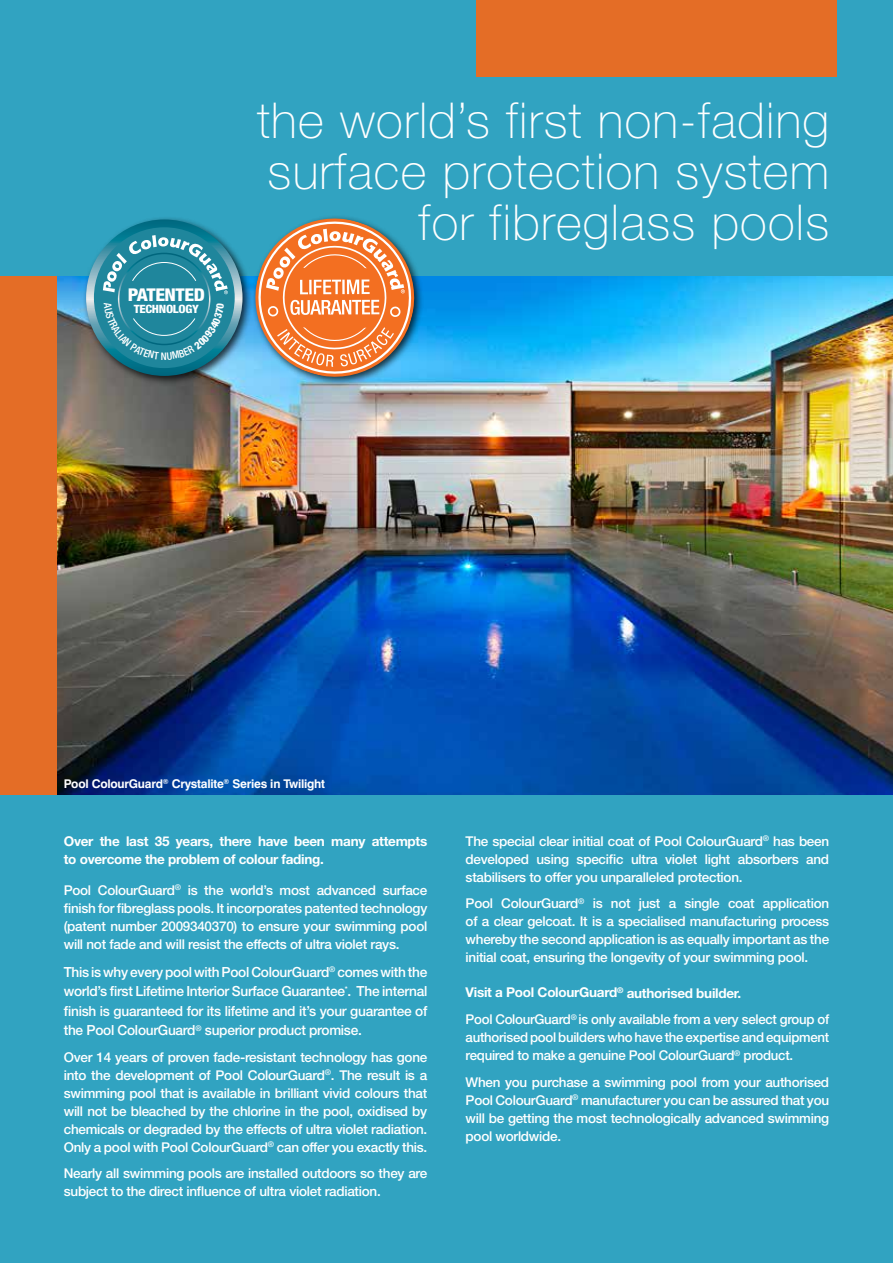
<style>
.page{position:relative;width:893px;height:1263px;background:#31a3c1}
.page>*{position:absolute;margin:0;border:0;box-sizing:border-box;transform-origin:0 0}
.t1{font:100 49.5px/51px "Helvetica Neue LT Std";letter-spacing:.025em;color:#fff;text-align:right}
.t2{font:800 condensed 17.7px "Helvetica Neue LT Std";letter-spacing:-.025em;color:#fff;scale:1.1 1}
.t3{font:500 13.95px/19.5px "Helvetica Neue LT Std";letter-spacing:-.02em;color:#fff;text-align:justify}
.t4{font:500 13.5px/18px "Helvetica Neue LT Std";letter-spacing:-.02em;color:#fff;text-align:justify}
.t5{font:700 13.5px/18px "Helvetica Neue LT Std";letter-spacing:-.02em;color:#fff}
.t6{font:700 12px "Swiss 721 BT";letter-spacing:-.02em;color:#fff}
.t7{font:800 condensed 11.4px "Helvetica Neue LT Std";letter-spacing:-.025em;color:#fff;scale:1.1 1}
.t8{font:500 condensed 10.35px "Helvetica Neue LT Std";color:#fff}
.s1{font-weight:700}
</style>
<div class="page">
<div style="left:0;top:276px;width:893px;height:519px;background:#e46d26"></div>
<img style="left:57px;top:276px;width:836px;height:519px">
<hr style="left:892px;top:0;width:1px;height:138px;background:#7ab8d0">
<div style="left:476px;top:0;width:361px;height:77px;background:#e46d26"></div>
<svg style="left:253px;top:216px;width:170px;height:169px"></svg>
<div style="left:82px;top:215px;width:171px;height:171px;background:#000;opacity:.75"></div>
<svg style="left:86px;top:219px;width:156px;height:157px"></svg>
<svg style="left:94px;top:227px;width:141px;height:141px;background:#318da1"></svg>
<h2 class="t2" style="left:128px;top:284px;width:72px">PATENTED</h2>
<p class="t7" style="left:134px;top:302px;width:61px">TECHNOLOGY</p>
<p class="t8" style="left:161px;top:350px;width:8px">N</p>
<h1 class="t1" style="left:257px;top:95px;width:573px">the world’s first non-fading surface protection system for fibreglass pools</h1>
<p class="t6" style="left:64px;top:776px;width:263px">Pool ColourGuard<sup>®</sup> Crystalite<sup>®</sup> Series in Twilight</p>
<p class="t5" style="left:64px;top:832px;width:365px">Over the last 35 years, there have been many attempts to overcome the problem of colour fading.</p>
<p class="t4" style="left:64px;top:881px;width:365px">Pool ColourGuard<sup>®</sup> is the world’s most advanced surface finish for fibreglass pools. It incorporates patented technology (patent number 2009340370) to ensure your swimming pool will not fade and will resist the effects of ultra violet rays.</p>
<p class="t3" style="left:64px;top:962px;width:365px">This is why every pool with Pool ColourGuard<sup>®</sup> comes with the world’s first Lifetime Interior Surface Guarantee<sup>*</sup>. The internal finish is guaranteed for its lifetime and it’s your guarantee of the Pool ColourGuard<sup>®</sup> superior product promise.</p>
<p class="t4" style="left:64px;top:1048px;width:365px">Over 14 years of proven fade-resistant technology has gone into the development of Pool ColourGuard<sup>®</sup>. The result is a swimming pool that is available in brilliant vivid colours that will not be bleached by the chlorine in the pool, oxidised by chemicals or degraded by the effects of ultra violet radiation.<br>Only a pool with Pool ColourGuard<sup>®</sup> can offer you exactly this.</p>
<p class="t4" style="left:64px;top:1164px;width:365px">Nearly all swimming pools are installed outdoors so they are subject to the direct influence of ultra violet radiation.</p>
<p class="t4" style="left:466px;top:832px;width:365px">The special clear initial coat of Pool ColourGuard<sup>®</sup> has been developed using specific ultra violet light absorbers and stabilisers to offer you unparalleled protection.</p>
<p class="t4" style="left:466px;top:894px;width:365px">Pool ColourGuard<sup>®</sup> is not just a single coat application of a clear gelcoat. It is a specialised manufacturing process whereby the second application is as equally important as the initial coat, ensuring the longevity of your swimming pool.</p>
<p class="t4" style="left:466px;top:979px;width:365px;line-height:26.5px"><span class="s1">Visit a Pool ColourGuard</span><sup>®</sup> <span class="s1">authorised builder.<br></span>Pool ColourGuard<sup>®</sup> is only available from a very select group of</p>
<p class="t4" style="left:466px;top:1028px;width:365px">authorised pool builders who have the expertise and equipment required to make a genuine Pool ColourGuard<sup>®</sup> product.</p>
<p class="t4" style="left:466px;top:1072px;width:365px">When you purchase a swimming pool from your authorised Pool ColourGuard<sup>®</sup> manufacturer you can be assured that you will be getting the most technologically advanced swimming pool worldwide.</p>
</div>
